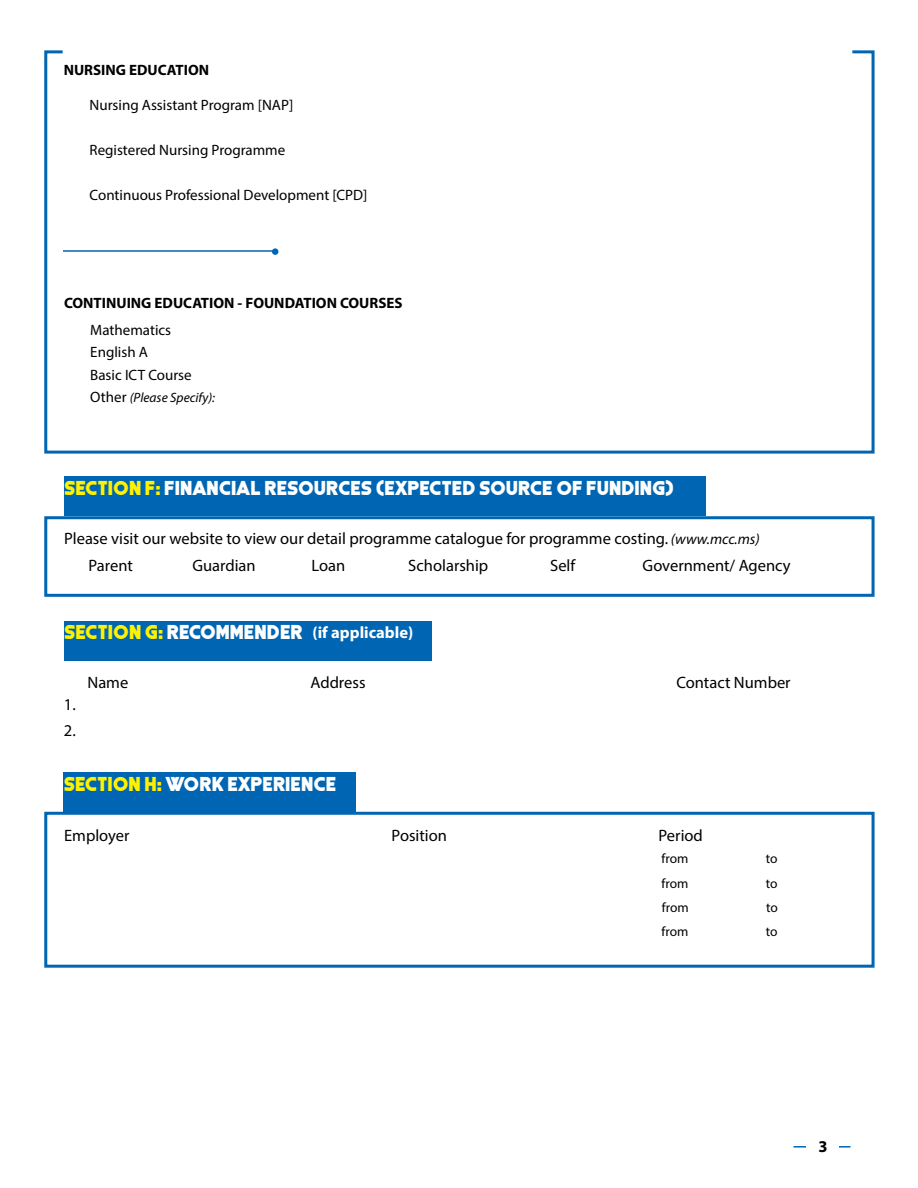
<style>
.page{position:relative;width:918px;height:1188px;background:#fff}
.page>*{position:absolute;margin:0;border:0;box-sizing:border-box;transform-origin:0 0}
.Section_1{font:18px "Coral Colour";color:#fff}
.t1{font:16.5px "Myriad Pro";color:#000}
.t2{font:700 16.5px "Myriad Pro";color:#fff}
.Section_1-2{font:700 16.5px "Myriad Pro";color:#000}
.Paragraph_Style_2{font:15px "Myriad Pro";color:#000}
.Paragraph_Style_2-2{font:700 15px "Myriad Pro";color:#000}
.t3{font:13.5px "Myriad Pro";letter-spacing:-.005em;color:#000}
.Paragraph_Style_2-3{font:italic 13.5px "Myriad Pro";color:#000}
.s1{font-style:normal;font-size:15px}
.s2{color:#fff200}
.s3{font-style:italic;font-size:15px}
</style>
<div class="page">
<div style="left:64px;top:477px;width:641px;height:39px;background:#0066b3"></div>
<div style="left:64px;top:621px;width:368px;height:40px;background:#0066b3"></div>
<div style="left:64px;top:772px;width:292px;height:40px;background:#0066b3"></div>
<div style="left:44px;top:516px;width:831px;height:81px;border:3px solid #0066b3"></div>
<div style="left:44px;top:812px;width:831px;height:156px;border:3px solid #0066b3"></div>
<hr style="left:794px;top:1146px;width:57px;height:2px;background:#0066b3">
<div style="left:807px;top:1134px;width:32px;height:26px;background:#fff"></div>
<hr style="left:63px;top:250px;width:214px;height:2px;background:#0066b3">
<div style="left:272px;top:248px;width:6px;height:7px;border:2px solid #0066b3;border-radius:50%"></div>
<p class="Paragraph_Style_2-2" style="left:64px;top:61px;width:147px">NURSING EDUCATION</p>
<p class="Paragraph_Style_2" style="left:90px;top:95px;width:205px">Nursing Assistant Program [NAP]</p>
<p class="Paragraph_Style_2" style="left:90px;top:140px;width:197px">Registered Nursing Programme</p>
<p class="Paragraph_Style_2" style="left:90px;top:185px;width:279px">Continuous Professional Development [CPD]</p>
<p class="Paragraph_Style_2-2" style="left:64px;top:293px;width:340px">CONTINUING EDUCATION - FOUNDATION COURSES</p>
<p class="Paragraph_Style_2" style="left:90px;top:320px;width:82px">Mathematics</p>
<p class="Paragraph_Style_2" style="left:90px;top:343px;width:59px">English A</p>
<p class="Paragraph_Style_2" style="left:90px;top:365px;width:103px">Basic ICT Course</p>
<p class="Paragraph_Style_2-3" style="left:90px;top:389px;width:126px"><span class="s1">Other</span> (Please Specify):</p>
<p class="Section_1" style="left:64px;top:480px;width:611px"><span class="s2">SECTION F:</span> FINANCIAL RESOURCES (EXPECTED SOURCE OF FUNDING)</p>
<p class="t1" style="left:64px;top:528px;width:697px">Please visit our website to view our detail programme catalogue for programme costing. <span class="s3">(www.mcc.ms)</span></p>
<p class="t1" style="left:89px;top:555px;width:46px">Parent</p>
<p class="t1" style="left:192px;top:555px;width:65px">Guardian</p>
<p class="t1" style="left:312px;top:555px;width:35px">Loan</p>
<p class="t1" style="left:408px;top:555px;width:82px">Scholarship</p>
<p class="t1" style="left:550px;top:555px;width:27px">Self</p>
<p class="t1" style="left:643px;top:555px;width:150px">Government/ Agency</p>
<p class="Section_1" style="left:64px;top:624px;width:240px"><span class="s2">SECTION G:</span> RECOMMENDER</p>
<p class="t2" style="left:313px;top:622px;width:102px">(if applicable)</p>
<p class="t1" style="left:64px;top:695px;width:13px">1.</p>
<p class="t1" style="left:64px;top:720px;width:13px">2.</p>
<p class="t1" style="left:87px;top:672px;width:42px">Name</p>
<p class="t1" style="left:310px;top:672px;width:57px">Address</p>
<p class="t1" style="left:676px;top:672px;width:116px">Contact Number</p>
<p class="Section_1" style="left:64px;top:775px;width:274px"><span class="s2">SECTION H:</span> WORK EXPERIENCE</p>
<p class="t1" style="left:64px;top:826px;width:67px">Employer</p>
<p class="t1" style="left:392px;top:826px;width:57px">Position</p>
<p class="t1" style="left:659px;top:826px;width:46px">Period</p>
<p class="t3" style="left:662px;top:850px;width:28px">from</p>
<p class="t3" style="left:766px;top:850px;width:13px">to</p>
<p class="t3" style="left:662px;top:899px;width:28px">from</p>
<p class="t3" style="left:766px;top:899px;width:13px">to</p>
<p class="t3" style="left:662px;top:924px;width:28px">from</p>
<p class="t3" style="left:766px;top:924px;width:13px">to</p>
<p class="t3" style="left:662px;top:875px;width:28px">from</p>
<p class="t3" style="left:766px;top:875px;width:13px">to</p>
<p class="Section_1-2" style="left:818px;top:1136px;width:11px">3</p>
</div>
